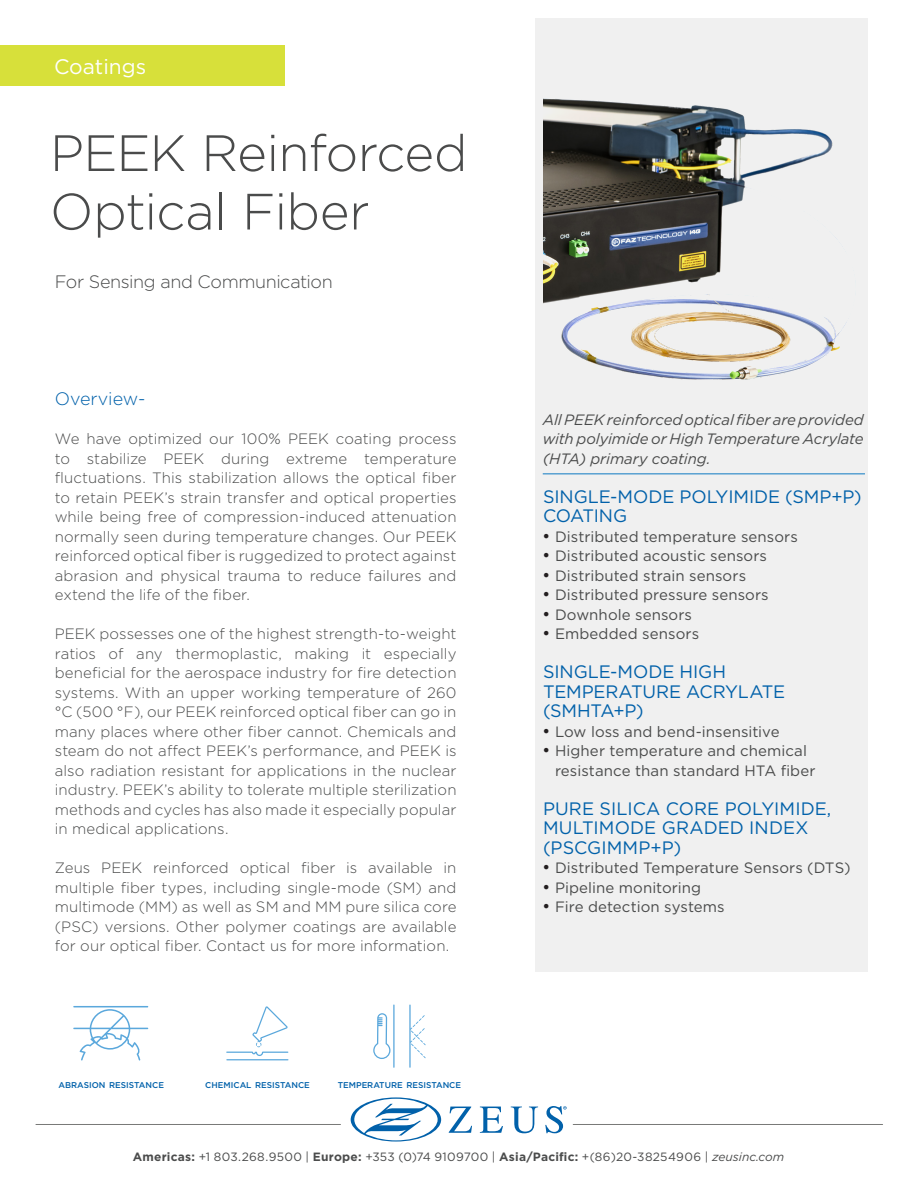
<style>
.page{position:relative;width:918px;height:1188px;background:#fff}
.page>*{position:absolute;margin:0;border:0;box-sizing:border-box;transform-origin:0 0}
.Zeus-H1{font:300 51px/58.5px "Gotham";letter-spacing:-.015em;color:#4a4b4b}
.Zeus-Body-Copy{font:21px "Gotham";color:#fff}
.t1{font:18px/19.5px "Gotham";letter-spacing:-.005em;color:#0161aa}
.t2{font:300 18px "Gotham";letter-spacing:-.02em;color:#4a4b4b}
.Zeus-Body-Copy-2{font:300 18px "Gotham";color:#0161aa}
.Zeus-Body-Copy-3{font:300 15px/19.5px "Gotham";letter-spacing:.005em;color:#4a4b4b;text-align:justify}
.t3{font:15px/19.5px "Gotham";letter-spacing:.005em;color:#4a4b4b}
.t4{font:italic 15px/19.5px "Gotham";letter-spacing:-.005em;color:#4a4b4b;text-align:justify}
.t5{font:12px "Gotham";letter-spacing:.025em;color:#4a4b4b}
.t6{font:500 8.4px "Gotham";color:#0161aa}
.s1{font-family:"Times New Roman";font-size:18px;color:#231f20}
.s2{font-weight:700;color:#4b4c4c}
.s3{font-style:italic}
</style>
<div class="page">
<div style="left:536px;top:18px;width:332px;height:954px;background:#f0f0f0"></div>
<img style="left:543px;top:98px;width:304px;height:282px">
<div style="left:0;top:46px;width:284px;height:40px;background:#d7e03a"></div>
<hr style="left:543px;top:473px;width:322px;height:2px;background:#59a1d1">
<svg style="left:73px;top:1006px;width:75px;height:55px"></svg>
<svg style="left:226px;top:1006px;width:62px;height:54px"></svg>
<svg style="left:373px;top:1005px;width:53px;height:63px"></svg>
<svg style="left:449px;top:1107px;width:23px;height:26px"></svg>
<svg style="left:480px;top:1107px;width:23px;height:26px"></svg>
<svg style="left:511px;top:1107px;width:27px;height:26px"></svg>
<svg style="left:351px;top:1097px;width:90px;height:45px"></svg>
<svg style="left:545px;top:1106px;width:22px;height:27px"></svg>
<hr style="left:573px;top:1124px;width:310px;height:1px;background:#797a78">
<hr style="left:36px;top:1124px;width:305px;height:1px;background:#797a78">
<p class="Zeus-Body-Copy" style="left:54px;top:53px;width:94px">Coatings</p>
<p class="Zeus-H1" style="left:50px;top:122px;width:419px">PEEK Reinforced<br>Optical Fiber</p>
<p class="t2" style="left:55px;top:270px;width:279px">For Sensing and Communication</p>
<p class="Zeus-Body-Copy-2" style="left:55px;top:387px;width:92px">Overview-</p>
<p class="Zeus-Body-Copy-3" style="left:55px;top:429px;width:403px">We have optimized our 100% PEEK coating process to stabilize PEEK during extreme temperature fluctuations. This stabilization allows the optical fiber to retain PEEK’s strain transfer and optical properties while being free of compression-induced attenuation normally seen during temperature changes. Our PEEK reinforced optical fiber is ruggedized to protect against abrasion and physical trauma to reduce failures and extend the life of the fiber.</p>
<p class="Zeus-Body-Copy-3" style="left:55px;top:624px;width:403px">PEEK possesses one of the highest strength-to-weight ratios of any thermoplastic, making it especially beneficial for the aerospace industry for fire detection systems. With an upper working temperature of 260 °C (500 °F), our PEEK reinforced optical fiber can go in many places where other fiber cannot. Chemicals and steam do not affect PEEK’s performance, and PEEK is also radiation resistant for applications in the nuclear industry. PEEK’s ability to tolerate multiple sterilization methods and cycles has also made it especially popular in medical applications.</p>
<p class="Zeus-Body-Copy-3" style="left:55px;top:858px;width:403px">Zeus PEEK reinforced optical fiber is available in multiple fiber types, including single-mode (SM) and multimode (MM) as well as SM and MM pure silica core (PSC) versions. Other polymer coatings are available for our optical fiber. Contact us for more information.</p>
<p class="t6" style="left:58px;top:1079px;width:107px">ABRASION RESISTANCE</p>
<p class="t6" style="left:205px;top:1079px;width:106px">CHEMICAL RESISTANCE</p>
<p class="t6" style="left:338px;top:1079px;width:125px">TEMPERATURE RESISTANCE</p>
<p class="t4" style="left:543px;top:409px;width:323px">All PEEK reinforced optical fiber are provided with polyimide or High Temperature Acrylate (HTA) primary coating.</p>
<p class="t1" style="left:543px;top:486px;width:320px">SINGLE-MODE POLYIMIDE (SMP+P)<br>COATING</p>
<p class="t3" style="left:543px;top:526px;width:256px"><span class="s1">•</span> Distributed temperature sensors</p>
<p class="t3" style="left:543px;top:546px;width:226px"><span class="s1">•</span> Distributed acoustic sensors</p>
<p class="t3" style="left:543px;top:565px;width:205px"><span class="s1">•</span> Distributed strain sensors</p>
<p class="t3" style="left:543px;top:585px;width:227px"><span class="s1">•</span> Distributed pressure sensors</p>
<p class="t3" style="left:543px;top:604px;width:151px"><span class="s1">•</span> Downhole sensors</p>
<p class="t3" style="left:543px;top:624px;width:158px"><span class="s1">•</span> Embedded sensors</p>
<p class="t1" style="left:543px;top:661px;width:244px">SINGLE-MODE HIGH<br>TEMPERATURE ACRYLATE (SMHTA+P)</p>
<p class="t3" style="left:543px;top:721px;width:238px"><span class="s1">•</span> Low loss and bend-insensitive</p>
<p class="t3" style="left:555px;top:741px;width:262px;text-indent:-12px"><span class="s1">•</span> Higher temperature and chemical resistance than standard HTA fiber</p>
<p class="t1" style="left:543px;top:798px;width:290px">PURE SILICA CORE POLYIMIDE,<br>MULTIMODE GRADED INDEX (PSCGIMMP+P)</p>
<p class="t3" style="left:543px;top:858px;width:309px"><span class="s1">•</span> Distributed Temperature Sensors (DTS)</p>
<p class="t3" style="left:543px;top:877px;width:160px"><span class="s1">•</span> Pipeline monitoring</p>
<p class="t3" style="left:543px;top:897px;width:183px"><span class="s1">•</span> Fire detection systems</p>
<p class="t5" style="left:133px;top:1149px;width:653px"><span class="s2">Americas:</span> +1 803.268.9500 | <span class="s2">Europe:</span> +353 (0)74 9109700 | <span class="s2">Asia/Pacific:</span> +(86)20-38254906 | <span class="s3">zeusinc.com</span></p>
</div>
